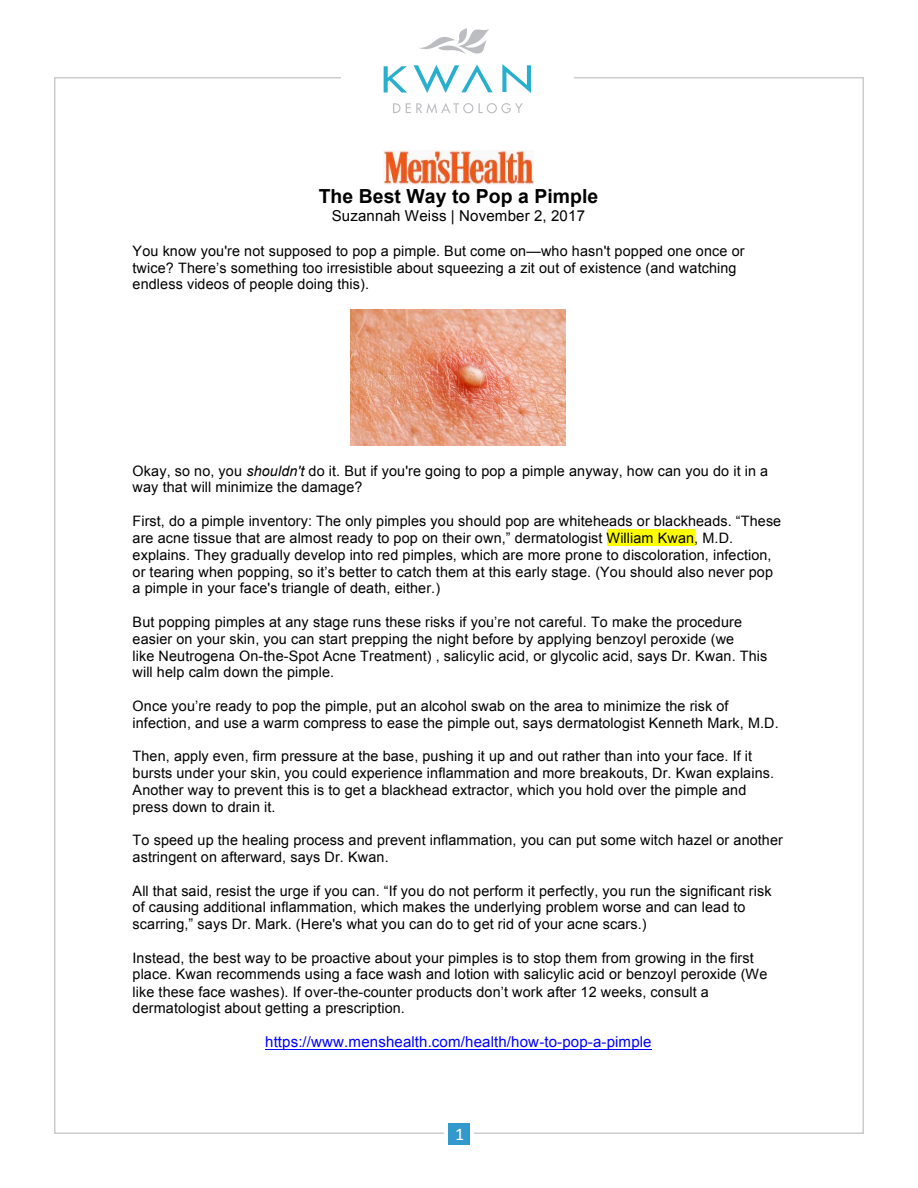
<style>
.page{position:relative;width:918px;height:1188px;background:#fff}
.page>*{position:absolute;margin:0;border:0;box-sizing:border-box;transform-origin:0 0}
.t1{font:700 19.35px "Arial";letter-spacing:.005em;color:#000}
.t2{font:18px "Calibri";color:#fff}
.t3{font:15px "Arial";letter-spacing:.01em;color:#00f}
.t4{font:15px "Arial";letter-spacing:.01em;color:#000}
.t5{font:14.4px/16.8px "Arial";letter-spacing:.01em;color:#000}
.s1{font-style:italic}
</style>
<div class="page">
<svg style="left:384px;top:66px;width:23px;height:27px"></svg>
<svg style="left:414px;top:65px;width:79px;height:28px"></svg>
<svg style="left:502px;top:64px;width:29px;height:29px"></svg>
<svg style="left:393px;top:103px;width:80px;height:10px"></svg>
<svg style="left:479px;top:103px;width:44px;height:10px"></svg>
<svg style="left:419px;top:28px;width:70px;height:26px"></svg>
<div style="left:448px;top:1123px;width:22px;height:22px;background:#39c"></div>
<img style="left:383px;top:151px;width:151px;height:33px">
<div style="left:607px;top:529px;width:88px;height:17px;background:#ff0"></div>
<hr style="left:265px;top:1050px;width:387px;height:1px;background:#00f">
<img style="left:351px;top:310px;width:214px;height:135px">
<p class="t1" style="left:319px;top:183px;width:281px">The Best Way to Pop a Pimple</p>
<p class="t4" style="left:332px;top:206px;width:255px">Suzannah Weiss | November 2, 2017</p>
<p class="t5" style="left:133px;top:243px;width:614px">You know you're not supposed to pop a pimple. But come on—who hasn't popped one once or twice? There’s something too irresistible about squeezing a zit out of existence (and watching endless videos of people doing this).</p>
<p class="t5" style="left:133px;top:462px;width:637px">Okay, so no, you <span class="s1">shouldn't</span> do it. But if you're going to pop a pimple anyway, how can you do it in a way that will minimize the damage?</p>
<p class="t5" style="left:133px;top:513px;width:650px">First, do a pimple inventory: The only pimples you should pop are whiteheads or blackheads. “These are acne tissue that are almost ready to pop on their own,” dermatologist William Kwan, M.D. explains. They gradually develop into red pimples, which are more prone to discoloration, infection, or tearing when popping, so it’s better to catch them at this early stage. (You should also never pop a pimple in your face's triangle of death, either.)</p>
<p class="t5" style="left:133px;top:613px;width:636px">But popping pimples at any stage runs these risks if you’re not careful. To make the procedure easier on your skin, you can start prepping the night before by applying benzoyl peroxide (we<br>like Neutrogena On-the-Spot Acne Treatment) , salicylic acid, or glycolic acid, says Dr. Kwan. This will help calm down the pimple.</p>
<p class="t5" style="left:133px;top:698px;width:648px">Once you’re ready to pop the pimple, put an alcohol swab on the area to minimize the risk of infection, and use a warm compress to ease the pimple out, says dermatologist Kenneth Mark, M.D.</p>
<p class="t5" style="left:133px;top:748px;width:643px">Then, apply even, firm pressure at the base, pushing it up and out rather than into your face. If it bursts under your skin, you could experience inflammation and more breakouts, Dr. Kwan explains.<br>Another way to prevent this is to get a blackhead extractor, which you hold over the pimple and press down to drain it.</p>
<p class="t5" style="left:133px;top:832px;width:652px">To speed up the healing process and prevent inflammation, you can put some witch hazel or another astringent on afterward, says Dr. Kwan.</p>
<p class="t5" style="left:133px;top:882px;width:640px">All that said, resist the urge if you can. “If you do not perform it perfectly, you run the significant risk of causing additional inflammation, which makes the underlying problem worse and can lead to scarring,” says Dr. Mark. (Here's what you can do to get rid of your acne scars.)</p>
<p class="t5" style="left:133px;top:949px;width:636px">Instead, the best way to be proactive about your pimples is to stop them from growing in the first place. Kwan recommends using a face wash and lotion with salicylic acid or benzoyl peroxide (We like these face washes). If over-the-counter products don’t work after 12 weeks, consult a dermatologist about getting a prescription.</p>
<p class="t3" style="left:265px;top:1032px;width:388px">https://www.menshealth.com/health/how-to-pop-a-pimple</p>
<p class="t2" style="left:455px;top:1123px;width:11px">1</p>
</div>
